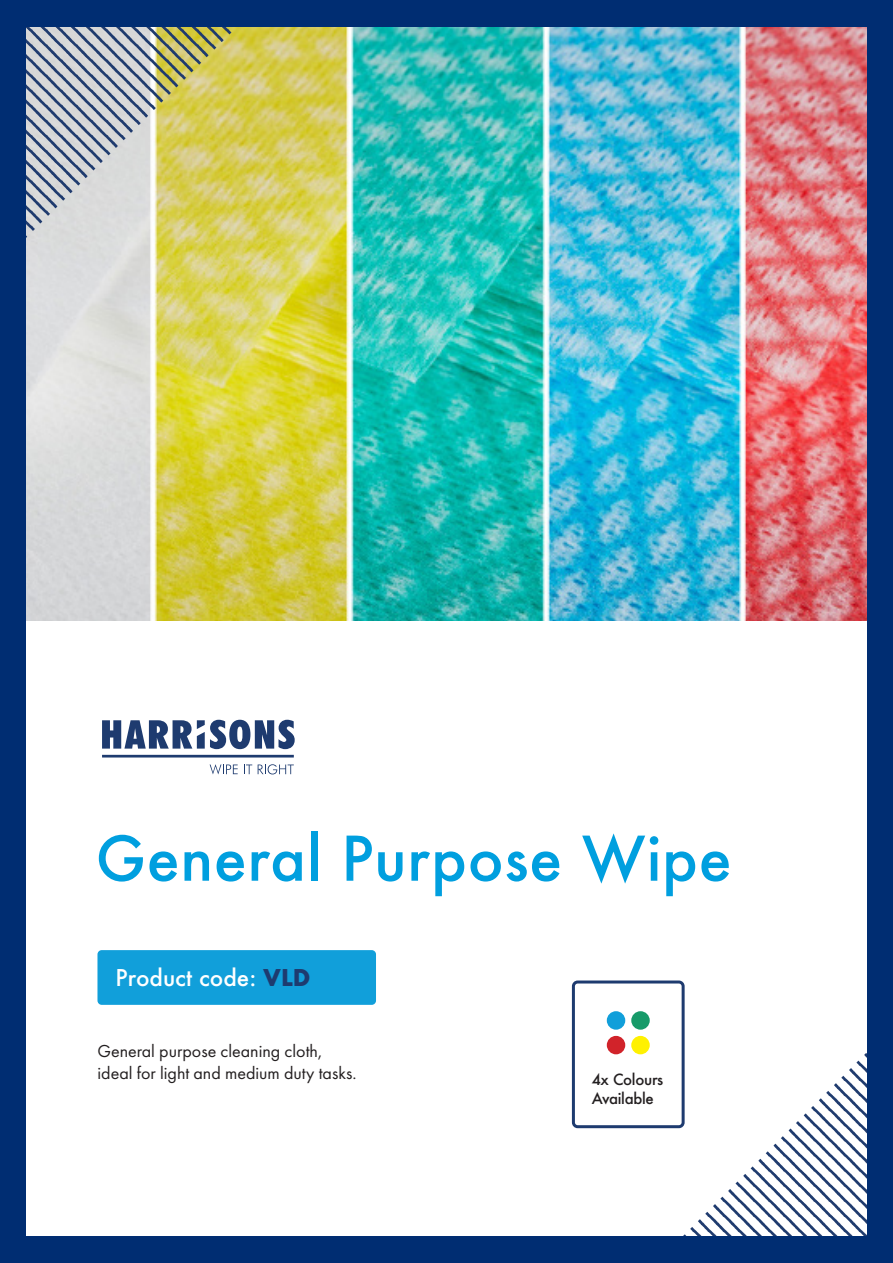
<style>
.page{position:relative;width:893px;height:1263px;background:#fff}
.page>*{position:absolute;margin:0;border:0;box-sizing:border-box;transform-origin:0 0}
.t1{font:500 59.85px "Futura";letter-spacing:.01em;color:#009fdf}
.t2{font:500 22.5px "Futura";color:#fff}
.t3{font:18px/22.5px "Futura PT";color:#231f20}
.t4{font:500 15px "Futura";letter-spacing:-.02em;color:#231f20}
.s1{font-weight:700;color:#1e3b6f}
</style>
<div class="page">
<img style="left:26px;top:26px;width:841px;height:594px">
<svg style="left:102px;top:720px;width:193px;height:29px"></svg>
<svg style="left:210px;top:764px;width:28px;height:10px"></svg>
<svg style="left:244px;top:764px;width:8px;height:10px"></svg>
<svg style="left:258px;top:764px;width:36px;height:10px"></svg>
<hr style="left:102px;top:755px;width:192px;height:2px;background:#1e3b6f">
<div style="left:97px;top:950px;width:279px;height:55px;background:#119fda;border-radius:4px"></div>
<div style="left:607px;top:1011px;width:18px;height:19px;background:#119fda;border-radius:50%"></div>
<div style="left:631px;top:1011px;width:19px;height:19px;background:#179a69;border-radius:50%"></div>
<div style="left:607px;top:1036px;width:18px;height:18px;background:#d1232a;border-radius:50%"></div>
<div style="left:631px;top:1036px;width:19px;height:18px;background:#fff101;border-radius:50%"></div>
<div style="left:572px;top:980px;width:113px;height:148px;border:3px solid #1e3b6f;border-radius:4px"></div>
<svg style="left:656px;top:1032px;width:211px;height:205px"></svg>
<svg style="left:26px;top:26px;width:226px;height:219px;background:#c2c19a"></svg>
<div style="left:0;top:0;width:892px;height:26px;background:#002d72"></div>
<div style="left:0;top:1237px;width:893px;height:26px;background:#002d72"></div>
<div style="left:0;top:0;width:26px;height:1263px;background:#002d72"></div>
<div style="left:867px;top:0;width:26px;height:1263px;background:#002d72"></div>
<p class="t1" style="left:96px;top:817px;width:638px">General Purpose Wipe</p>
<p class="t2" style="left:116px;top:962px;width:196px">Product code: <span class="s1">VLD</span></p>
<p class="t3" style="left:97px;top:1039px;width:260px">General purpose cleaning cloth, ideal for light and medium duty tasks.</p>
<p class="t4" style="left:592px;top:1069px;width:73px">4x Colours</p>
<p class="t4" style="left:592px;top:1088px;width:64px">Available</p>
</div>
